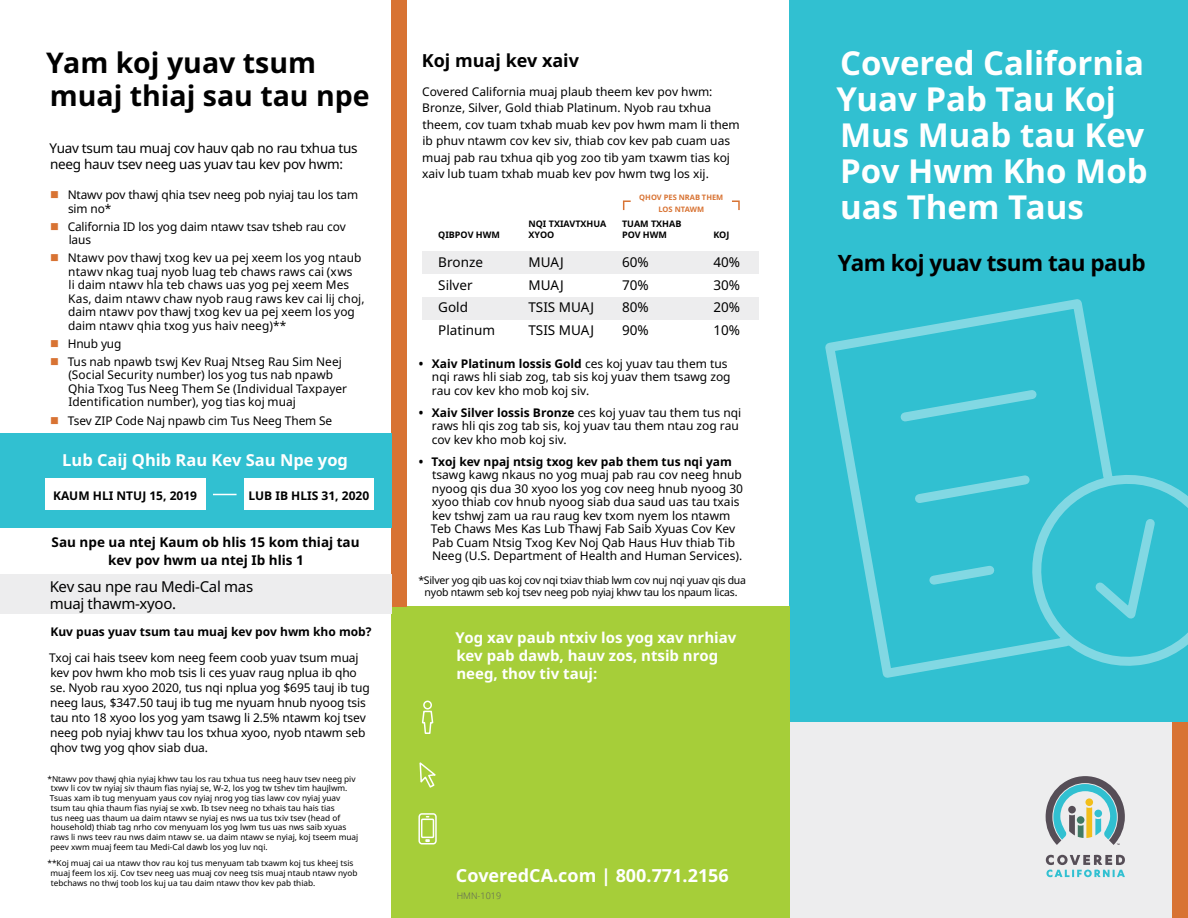
<style>
.page{position:relative;width:1188px;height:918px;background:#fff}
.page>*{position:absolute;margin:0;border:0;box-sizing:border-box;transform-origin:0 0}
.t1{font:700 33px/36px "Noto Sans";color:#fff}
.t2{font:700 28.5px/33px "Noto Sans";color:#000}
.t3{font:700 22.5px "Noto Sans";letter-spacing:-.02em;color:#000}
.t4{font:700 18px "Noto Sans";color:#fff}
.t5{font:700 18px "Noto Sans";color:#000}
.t6{font:700 16.5px "Noto Sans";color:#fff}
.t7{font:700 15px/18px "Noto Sans";color:#fff}
.t8{font:15px/16.5px "Noto Sans";letter-spacing:-.02em;color:#000}
.t9{font:13.5px/22.5px "Noto Sans";letter-spacing:-.02em;color:#000;text-align:justify}
.t10{font:700 13.5px/18px "Noto Sans";color:#000;text-align:center}
.t11{font:13.5px/22.5px "Noto Sans";color:#000}
.t12{font:12px/13.5px "Noto Sans";color:#000}
.t13{font:700 12px "Noto Sans";color:#000}
.t14{font:10.5px/12px "Noto Sans";letter-spacing:-.02em;color:#000;text-align:center}
.t15{font:700 9px/10.5px "Noto Sans";color:#000}
.t16{font:300 9px "Open Sans";letter-spacing:.005em;color:#58595b}
.t17{font:8.25px/9.8px "Noto Sans";color:#000}
.t18{font:700 7.5px/12px "Noto Sans";color:#d87333;text-align:center}
.s1{color:#d87333}
.s2{font-weight:700}
</style>
<div class="page">
<div style="left:789px;top:0;width:399px;height:731px;background:#31c0d1"></div>
<div style="left:789px;top:723px;width:399px;height:195px;background:#ededee"></div>
<div style="left:1173px;top:723px;width:15px;height:195px;background:#d87333"></div>
<div style="left:391px;top:607px;width:398px;height:311px;background:#a6ce39"></div>
<div style="left:391px;top:0;width:16px;height:607px;background:#d87333"></div>
<div style="left:0;top:574px;width:391px;height:40px;background:#ededee"></div>
<div style="left:0;top:433px;width:391px;height:94px;background:#31c0d1"></div>
<svg style="left:825px;top:299px;width:363px;height:379px"></svg>
<svg style="left:1046px;top:855px;width:79px;height:22px"></svg>
<svg style="left:1046px;top:776px;width:79px;height:69px"></svg>
<div style="left:45px;top:478px;width:161px;height:31px;background:#fff"></div>
<div style="left:244px;top:478px;width:130px;height:31px;background:#fff"></div>
<svg style="left:419px;top:762px;width:17px;height:26px"></svg>
<svg style="left:421px;top:700px;width:13px;height:34px"></svg>
<div style="left:418px;top:813px;width:19px;height:32px;border:1px solid #fff;border-radius:3px"></div>
<div style="left:421px;top:819px;width:13px;height:19px;border:1px solid #fff"></div>
<svg style="left:425px;top:839px;width:5px;height:3px"></svg>
<div style="left:423px;top:251px;width:336px;height:23px;background:#ededee"></div>
<div style="left:423px;top:298px;width:336px;height:22px;background:#ededee"></div>
<svg style="left:213px;top:494px;width:24px;height:1px"></svg>
<svg style="left:622px;top:200px;width:9px;height:11px"></svg>
<svg style="left:732px;top:200px;width:8px;height:10px"></svg>
<h2 class="t2" style="left:46px;top:46px;width:325px">Yam koj yuav tsum muaj thiaj sau tau npe</h2>
<p class="t9" style="left:50px;top:139px;width:310px;line-height:16.5px">Yuav tsum tau muaj cov hauv qab no rau txhua tus neeg hauv tsev neeg uas yuav tau kev pov hwm:</p>
<p class="t12" style="left:68px;top:188px;width:292px;text-indent:-18px"><span class="s1">■</span> Ntawv pov thawj qhia tsev neeg pob nyiaj tau los tam sim no*</p>
<p class="t12" style="left:69px;top:219px;width:279px;text-indent:-19px"><span class="s1">■</span> California ID los yog daim ntawv tsav tsheb rau cov laus</p>
<p class="t12" style="left:68px;top:251px;width:298px;text-indent:-18px"><span class="s1">■</span> Ntawv pov thawj txog kev ua pej xeem los yog ntaub ntawv nkag tuaj nyob luag teb chaws raws cai (xws<br>li daim ntawv hla teb chaws uas yog pej xeem Mes Kas, daim ntawv chaw nyob raug raws kev cai lij choj, daim ntawv pov thawj txog kev ua pej xeem los yog daim ntawv qhia txog yus haiv neeg)**</p>
<p class="t12" style="left:50px;top:336px;width:73px"><span class="s1">■</span> Hnub yug</p>
<p class="t12" style="left:68px;top:355px;width:281px;text-indent:-18px"><span class="s1">■</span> Tus nab npawb tswj Kev Ruaj Ntseg Rau Sim Neej (Social Security number) los yog tus nab npawb Qhia Txog Tus Neeg Them Se (Individual Taxpayer Identification number), yog tias koj muaj</p>
<p class="t12" style="left:50px;top:413px;width:284px"><span class="s1">■</span> Tsev ZIP Code Naj npawb cim Tus Neeg Them Se</p>
<h3 class="t6" style="left:62px;top:448px;width:287px">Lub Caij Qhib Rau Kev Sau Npe yog</h3>
<p class="t13" style="left:53px;top:487px;width:146px">KAUM HLI NTUJ 15, 2019</p>
<p class="t13" style="left:248px;top:487px;width:122px">LUB IB HLIS 31, 2020</p>
<p class="t10" style="left:52px;top:532px;width:310px">Sau npe ua ntej Kaum ob hlis 15 kom thiaj tau kev pov hwm ua ntej Ib hlis 1</p>
<p class="t8" style="left:50px;top:578px;width:205px">Kev sau npe rau Medi-Cal mas muaj thawm-xyoo.</p>
<p class="t13" style="left:50px;top:623px;width:323px">Kuv puas yuav tsum tau muaj kev pov hwm kho mob?</p>
<p class="t12" style="left:49px;top:650px;width:322px;line-height:15px">Txoj cai hais tseev kom neeg feem coob yuav tsum muaj kev pov hwm kho mob tsis li ces yuav raug nplua ib qho se. Nyob rau xyoo 2020, tus nqi nplua yog $695 tauj ib tug neeg laus, $347.50 tauj ib tug me nyuam hnub nyoog tsis tau nto 18 xyoo los yog yam tsawg li 2.5% ntawm koj tsev neeg pob nyiaj khwv tau los txhua xyoo, nyob ntawm seb qhov twg yog qhov siab dua.</p>
<p class="t17" style="left:48px;top:774px;width:312px">*Ntawv pov thawj qhia nyiaj khwv tau los rau txhua tus neeg hauv tsev neeg piv txwv li cov tw nyiaj siv thaum fias nyiaj se, W-2, los yog tw tshev tim haujlwm.<br>Tsuas xam ib tug menyuam yaus cov nyiaj nrog yog tias lawv cov nyiaj yuav tsum tau qhia thaum fias nyiaj se xwb. Ib tsev neeg no txhais tau hais tias<br>tus neeg uas thaum ua daim ntawv se nyiaj es nws ua tus txiv tsev (head of household) thiab tag nrho cov menyuam los yog lwm tus uas nws saib xyuas raws li nws teev rau nws daim ntawv se. ua daim ntawv se nyiaj, koj tseem muaj peev xwm muaj feem tau Medi-Cal dawb los yog luv nqi.</p>
<p class="t17" style="left:51px;top:858px;width:308px;text-indent:-3px">**Koj muaj cai ua ntawv thov rau koj tus menyuam tab txawm koj tus kheej tsis muaj feem los xij. Cov tsev neeg uas muaj cov neeg tsis muaj ntaub ntawv nyob tebchaws no thwj toob los kuj ua tau daim ntawv thov kev pab thiab.</p>
<h3 class="t5" style="left:422px;top:48px;width:159px">Koj muaj kev xaiv</h3>
<p class="t12" style="left:422px;top:83px;width:319px;line-height:16.5px">Covered California muaj plaub theem kev pov hwm:<br>Bronze, Silver, Gold thiab Platinum. Nyob rau txhua theem, cov tuam txhab muab kev pov hwm mam li them ib phuv ntawm cov kev siv, thiab cov kev pab cuam uas muaj pab rau txhua qib yog zoo tib yam txawm tias koj xaiv lub tuam txhab muab kev pov hwm twg los xij.</p>
<p class="t15" style="left:528px;top:218px;width:79px">NQI TXIAVTXHUA<br>XYOO</p>
<p class="t15" style="left:438px;top:229px;width:63px">QIBPOV HWM</p>
<p class="t11" style="left:438px;top:251px;width:58px">Bronze<br>Silver<br>Gold<br>Platinum</p>
<p class="t11" style="left:528px;top:251px;width:67px">MUAJ<br>MUAJ<br>TSIS MUAJ<br>TSIS MUAJ</p>
<p class="t18" style="left:639px;top:191px;width:86px">QHOV PES NRAB THEM<br>LOS NTAWM</p>
<p class="t15" style="left:622px;top:218px;width:61px">TUAM TXHAB<br>POV HWM</p>
<p class="t9" style="left:622px;top:251px;width:28px">60% 70% 80% 90%</p>
<p class="t15" style="left:713px;top:229px;width:18px">KOJ</p>
<p class="t9" style="left:713px;top:251px;width:28px">40% 30% 20% 10%</p>
<p class="t12" style="left:432px;top:356px;width:300px;text-indent:-13px"><span class="s2">• Xaiv Platinum lossis Gold</span> ces koj yuav tau them tus nqi raws hli siab zog, tab sis koj yuav them tsawg zog rau cov kev kho mob koj siv.</p>
<p class="t12" style="left:432px;top:405px;width:311px;text-indent:-13px"><span class="s2">• Xaiv Silver lossis Bronze</span> ces koj yuav tau them tus nqi raws hli qis zog tab sis, koj yuav tau them ntau zog rau cov kev kho mob koj siv.</p>
<p class="t13" style="left:419px;top:453px;width:315px">• Txoj kev npaj ntsig txog kev pab them tus nqi yam</p>
<p class="t12" style="left:431px;top:468px;width:314px">tsawg kawg nkaus no yog muaj pab rau cov neeg hnub nyoog qis dua 30 xyoo los yog cov neeg hnub nyoog 30 xyoo thiab cov hnub nyoog siab dua saud uas tau txais kev tshwj zam ua rau raug kev txom nyem los ntawm Teb Chaws Mes Kas Lub Thawj Fab Saib Xyuas Cov Kev Pab Cuam Ntsig Txog Kev Noj Qab Haus Huv thiab Tib Neeg (U.S. Department of Health and Human Services).</p>
<p class="t14" style="left:418px;top:573px;width:329px">*Silver yog qib uas koj cov nqi txiav thiab lwm cov nuj nqi yuav qis dua nyob ntawm seb koj tsev neeg pob nyiaj khwv tau los npaum licas.</p>
<p class="t7" style="left:455px;top:628px;width:282px">Yog xav paub ntxiv los yog xav nrhiav kev pab dawb, hauv zos, ntsib nrog neeg, thov tiv tauj:</p>
<h3 class="t4" style="left:456px;top:863px;width:274px">CoveredCA.com | 800.771.2156</h3>
<p class="t16" style="left:457px;top:890px;width:46px">HMN-1019</p>
<h1 class="t1" style="left:836px;top:44px;width:313px">Covered California<br>Yuav Pab Tau Koj<br>Mus Muab tau Kev<br>Pov Hwm Kho Mob uas Them Taus</h1>
<h3 class="t3" style="left:838px;top:247px;width:310px">Yam koj yuav tsum tau paub</h3>
</div>
